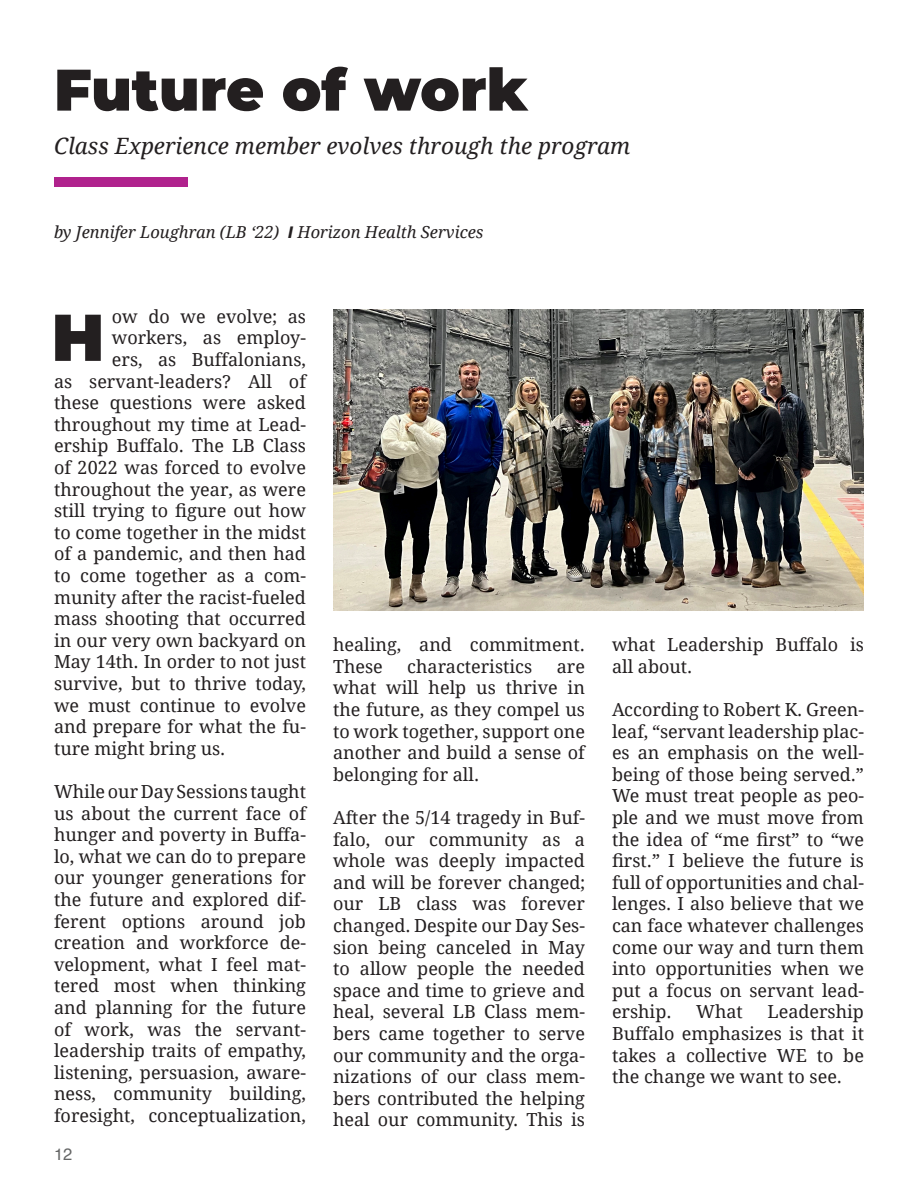
<style>
.page{position:relative;width:918px;height:1188px;background:#fff}
.page>*{position:absolute;margin:0;border:0;box-sizing:border-box;transform-origin:0 0}
.t1{font:900 66px "Montserrat";color:#231f20}
.t2{font:900 58.5px "Montserrat";color:#231f20}
.t3{font:italic 22.5px "Droid Serif";color:#231f20}
.t4{font:18px/21.6px "Droid Serif";color:#231f20;text-align:justify}
.t5{font:italic 16.5px "Droid Serif";color:#231f20}
.t6{font:16.5px "Helvetica";color:#656666}
.s1{font-family:"Montserrat";font-weight:700}
</style>
<div class="page">
<img style="left:333px;top:309px;width:531px;height:301px">
<div style="left:54px;top:177px;width:133px;height:10px;background:#b0228d"></div>
<p class="t2" style="left:54px;top:46px;width:476px">Future of work</p>
<p class="t3" style="left:54px;top:130px;width:578px">Class Experience member evolves through the program</p>
<p class="t5" style="left:54px;top:221px;width:431px">by Jennifer Loughran (LB ‘22) <span class="s1">I</span> Horizon Health Services</p>
<p class="t4" style="left:112px;top:305px;width:196px">ow do we evolve; as</p>
<p class="t4" style="left:112px;top:327px;width:196px">workers, as employ-</p>
<p class="t4" style="left:112px;top:348px;width:196px">ers, as Buffalonians,</p>
<p class="t4" style="left:54px;top:370px;width:253px">as servant-leaders? All of</p>
<p class="t4" style="left:54px;top:392px;width:254px">these questions were asked</p>
<p class="t4" style="left:54px;top:413px;width:253px">throughout my time at Lead-</p>
<p class="t4" style="left:54px;top:435px;width:254px">ership Buffalo. The LB Class</p>
<p class="t4" style="left:54px;top:456px;width:253px">of 2022 was forced to evolve</p>
<p class="t4" style="left:54px;top:478px;width:254px">throughout the year, as were</p>
<p class="t4" style="left:54px;top:500px;width:254px">still trying to figure out how</p>
<p class="t4" style="left:54px;top:521px;width:254px">to come together in the midst</p>
<p class="t4" style="left:54px;top:543px;width:254px">of a pandemic, and then had</p>
<p class="t4" style="left:54px;top:564px;width:253px">to come together as a com-</p>
<p class="t4" style="left:54px;top:586px;width:253px">munity after the racist-fueled</p>
<p class="t4" style="left:54px;top:608px;width:253px">mass shooting that occurred</p>
<p class="t4" style="left:54px;top:629px;width:254px">in our very own backyard on</p>
<p class="t4" style="left:54px;top:651px;width:254px">May 14th. In order to not just</p>
<p class="t4" style="left:54px;top:672px;width:254px">survive, but to thrive today,</p>
<p class="t4" style="left:54px;top:694px;width:253px">we must continue to evolve</p>
<p class="t4" style="left:54px;top:716px;width:253px">and prepare for what the fu-</p>
<p class="t4" style="left:54px;top:737px;width:173px">ture might bring us.</p>
<p class="t4" style="left:54px;top:780px;width:254px">While our Day Sessions taught us about the current face of hunger and poverty in Buffa&shy;lo, what we can do to prepare our younger generations for the future and explored dif&shy;ferent options around job creation and workforce de&shy;velopment, what I feel mat&shy;tered most when thinking and planning for the future of work, was the servant&shy;leadership traits of empathy, listening, persuasion, aware&shy;ness, community building, foresight, conceptualization,</p>
<p class="t1" style="left:51px;top:288px;width:55px">H</p>
<p class="t6" style="left:54px;top:1141px;width:20px">12</p>
<p class="t4" style="left:333px;top:633px;width:253px">healing, and commitment.<br>These</p>
<p class="t4" style="left:407px;top:655px;width:126px">characteristics</p>
<p class="t4" style="left:333px;top:655px;width:254px;text-indent:224px">are what will help us thrive in the future, as they compel us to work together, support one another and build a sense of belonging for all.</p>
<p class="t4" style="left:333px;top:806px;width:254px">After the 5/14 tragedy in Buf&shy;falo, our community as a whole was deeply impacted and will be forever changed; our LB class was forever changed. Despite our Day Ses&shy;sion being canceled in May to allow people the needed space and time to grieve and heal, several LB Class mem&shy;bers came together to serve our community and the orga&shy;nizations of our class mem&shy;bers contributed the helping heal our community. This is</p>
<p class="t4" style="left:612px;top:633px;width:254px">what Leadership Buffalo is all about.</p>
<p class="t4" style="left:612px;top:698px;width:254px">According to Robert K. Green&shy;leaf, “servant leadership plac&shy;es an emphasis on the well&shy;being of those being served.” We must treat people as peo&shy;ple and we must move from the idea of “me first” to “we first.” I believe the future is full of opportunities and chal&shy;lenges. I also believe that we can face whatever challenges come our way and turn them into opportunities when we put a focus on servant lead&shy;ership.</p>
<p class="t4" style="left:612px;top:1001px;width:254px;text-indent:156px">Leadership Buffalo emphasizes is that it takes a collective WE to be the change we want to see.</p>
<p class="t4" style="left:696px;top:1001px;width:48px">What</p>
</div>
